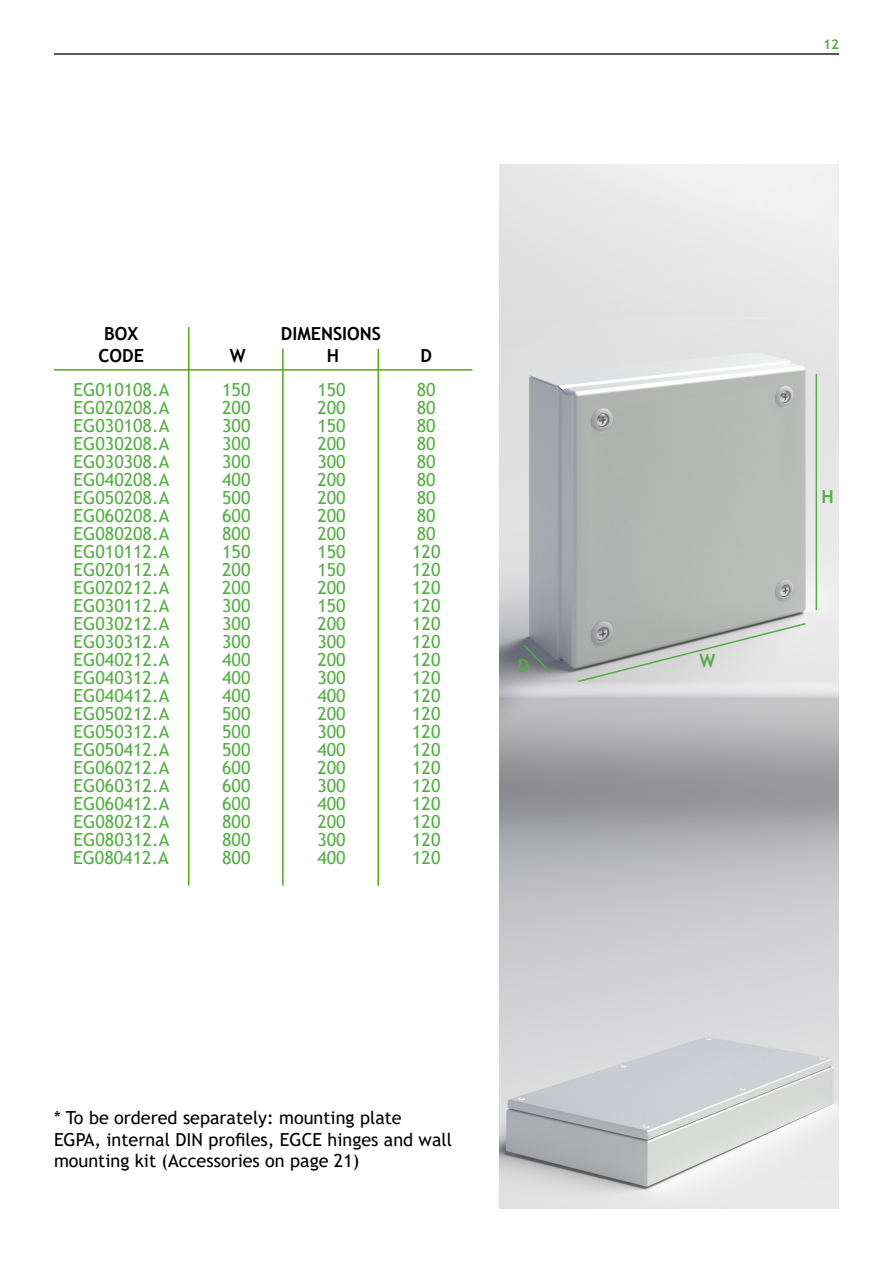
<style>
.page{position:relative;width:893px;height:1263px;background:#fff}
.page>*{position:absolute;margin:0;border:0;box-sizing:border-box;transform-origin:0 0}
.t1{font:18px "Trebuchet MS";color:#55ae46}
.t2{font:18px/21.6px "Trebuchet MS";color:#000}
.t3{font:700 18px "Trebuchet MS";color:#000}
.t4{font:700 18px "Trebuchet MS";color:#54ad46}
.t5{font:700 13.5px "Trebuchet MS";color:#56ad46}
</style>
<div class="page">
<img style="left:500px;top:164px;width:339px;height:1045px">
<hr style="left:188px;top:327px;width:1px;height:559px;background:#58a618">
<hr style="left:282px;top:349px;width:2px;height:537px;background:#58a618">
<hr style="left:377px;top:349px;width:2px;height:537px;background:#58a618">
<hr style="left:54px;top:369px;width:418px;height:2px;background:#58a618">
<hr style="left:54px;top:53px;width:785px;height:2px;background:#231f20">
<svg style="left:576px;top:622px;width:231px;height:61px"></svg>
<svg style="left:522px;top:643px;width:30px;height:32px"></svg>
<hr style="left:816px;top:374px;width:1px;height:236px;background:#54ad46">
<p class="t5" style="left:823px;top:35px;width:17px">12</p>
<p class="t3" style="left:104px;top:323px;width:36px">BOX</p>
<p class="t3" style="left:99px;top:344px;width:47px">CODE</p>
<p class="t1" style="left:74px;top:378px;width:97px">EG010108.A</p>
<p class="t1" style="left:74px;top:396px;width:97px">EG020208.A</p>
<p class="t1" style="left:74px;top:414px;width:97px">EG030108.A</p>
<p class="t1" style="left:74px;top:432px;width:97px">EG030208.A</p>
<p class="t1" style="left:74px;top:450px;width:97px">EG030308.A</p>
<p class="t1" style="left:74px;top:468px;width:97px">EG040208.A</p>
<p class="t1" style="left:74px;top:486px;width:97px">EG050208.A</p>
<p class="t1" style="left:74px;top:504px;width:97px">EG060208.A</p>
<p class="t1" style="left:74px;top:522px;width:97px">EG080208.A</p>
<p class="t1" style="left:74px;top:540px;width:97px">EG010112.A</p>
<p class="t1" style="left:74px;top:558px;width:97px">EG020112.A</p>
<p class="t1" style="left:74px;top:576px;width:97px">EG020212.A</p>
<p class="t1" style="left:74px;top:594px;width:97px">EG030112.A</p>
<p class="t1" style="left:74px;top:612px;width:97px">EG030212.A</p>
<p class="t1" style="left:74px;top:630px;width:97px">EG030312.A</p>
<p class="t1" style="left:74px;top:648px;width:97px">EG040212.A</p>
<p class="t1" style="left:74px;top:666px;width:97px">EG040312.A</p>
<p class="t1" style="left:74px;top:684px;width:97px">EG040412.A</p>
<p class="t1" style="left:74px;top:702px;width:97px">EG050212.A</p>
<p class="t1" style="left:74px;top:720px;width:97px">EG050312.A</p>
<p class="t1" style="left:74px;top:738px;width:97px">EG050412.A</p>
<p class="t1" style="left:74px;top:756px;width:97px">EG060212.A</p>
<p class="t1" style="left:74px;top:774px;width:97px">EG060312.A</p>
<p class="t1" style="left:74px;top:792px;width:97px">EG060412.A</p>
<p class="t1" style="left:74px;top:810px;width:97px">EG080212.A</p>
<p class="t1" style="left:74px;top:828px;width:97px">EG080312.A</p>
<p class="t1" style="left:73px;top:846px;width:97px">EG080412.A</p>
<p class="t3" style="left:281px;top:323px;width:102px">DIMENSIONS</p>
<p class="t3" style="left:230px;top:344px;width:17px">W</p>
<p class="t3" style="left:327px;top:344px;width:14px">H</p>
<p class="t3" style="left:421px;top:344px;width:13px">D</p>
<p class="t1" style="left:222px;top:378px;width:30px">150</p>
<p class="t1" style="left:222px;top:396px;width:30px">200</p>
<p class="t1" style="left:222px;top:414px;width:30px">300</p>
<p class="t1" style="left:222px;top:432px;width:30px">300</p>
<p class="t1" style="left:222px;top:450px;width:30px">300</p>
<p class="t1" style="left:222px;top:468px;width:30px">400</p>
<p class="t1" style="left:222px;top:486px;width:30px">500</p>
<p class="t1" style="left:222px;top:504px;width:30px">600</p>
<p class="t1" style="left:222px;top:522px;width:30px">800</p>
<p class="t1" style="left:222px;top:540px;width:30px">150</p>
<p class="t1" style="left:222px;top:558px;width:30px">200</p>
<p class="t1" style="left:222px;top:576px;width:30px">200</p>
<p class="t1" style="left:222px;top:594px;width:30px">300</p>
<p class="t1" style="left:222px;top:612px;width:30px">300</p>
<p class="t1" style="left:222px;top:630px;width:30px">300</p>
<p class="t1" style="left:222px;top:648px;width:30px">400</p>
<p class="t1" style="left:222px;top:666px;width:30px">400</p>
<p class="t1" style="left:222px;top:684px;width:30px">400</p>
<p class="t1" style="left:222px;top:702px;width:30px">500</p>
<p class="t1" style="left:222px;top:720px;width:30px">500</p>
<p class="t1" style="left:222px;top:738px;width:30px">500</p>
<p class="t1" style="left:222px;top:756px;width:30px">600</p>
<p class="t1" style="left:222px;top:774px;width:30px">600</p>
<p class="t1" style="left:222px;top:792px;width:30px">600</p>
<p class="t1" style="left:222px;top:810px;width:30px">800</p>
<p class="t1" style="left:222px;top:828px;width:30px">800</p>
<p class="t1" style="left:222px;top:846px;width:30px">800</p>
<p class="t1" style="left:317px;top:378px;width:30px">150</p>
<p class="t1" style="left:317px;top:396px;width:30px">200</p>
<p class="t1" style="left:317px;top:414px;width:30px">150</p>
<p class="t1" style="left:317px;top:432px;width:30px">200</p>
<p class="t1" style="left:317px;top:450px;width:30px">300</p>
<p class="t1" style="left:317px;top:468px;width:30px">200</p>
<p class="t1" style="left:317px;top:486px;width:30px">200</p>
<p class="t1" style="left:317px;top:504px;width:30px">200</p>
<p class="t1" style="left:317px;top:522px;width:30px">200</p>
<p class="t1" style="left:317px;top:540px;width:30px">150</p>
<p class="t1" style="left:317px;top:558px;width:30px">150</p>
<p class="t1" style="left:317px;top:576px;width:30px">200</p>
<p class="t1" style="left:317px;top:594px;width:30px">150</p>
<p class="t1" style="left:317px;top:612px;width:30px">200</p>
<p class="t1" style="left:317px;top:630px;width:30px">300</p>
<p class="t1" style="left:317px;top:648px;width:30px">200</p>
<p class="t1" style="left:317px;top:666px;width:30px">300</p>
<p class="t1" style="left:317px;top:684px;width:30px">400</p>
<p class="t1" style="left:317px;top:702px;width:30px">200</p>
<p class="t1" style="left:317px;top:720px;width:30px">300</p>
<p class="t1" style="left:317px;top:738px;width:30px">400</p>
<p class="t1" style="left:317px;top:756px;width:30px">200</p>
<p class="t1" style="left:317px;top:774px;width:30px">300</p>
<p class="t1" style="left:317px;top:792px;width:30px">400</p>
<p class="t1" style="left:317px;top:810px;width:30px">200</p>
<p class="t1" style="left:317px;top:828px;width:30px">300</p>
<p class="t1" style="left:317px;top:846px;width:30px">400</p>
<p class="t1" style="left:417px;top:378px;width:20px">80</p>
<p class="t1" style="left:417px;top:396px;width:20px">80</p>
<p class="t1" style="left:417px;top:414px;width:20px">80</p>
<p class="t1" style="left:417px;top:432px;width:20px">80</p>
<p class="t1" style="left:417px;top:450px;width:20px">80</p>
<p class="t1" style="left:417px;top:468px;width:20px">80</p>
<p class="t1" style="left:417px;top:486px;width:20px">80</p>
<p class="t1" style="left:417px;top:504px;width:20px">80</p>
<p class="t1" style="left:417px;top:522px;width:20px">80</p>
<p class="t1" style="left:412px;top:540px;width:30px">120</p>
<p class="t1" style="left:412px;top:558px;width:30px">120</p>
<p class="t1" style="left:412px;top:576px;width:30px">120</p>
<p class="t1" style="left:412px;top:594px;width:30px">120</p>
<p class="t1" style="left:412px;top:612px;width:30px">120</p>
<p class="t1" style="left:412px;top:630px;width:30px">120</p>
<p class="t1" style="left:412px;top:648px;width:30px">120</p>
<p class="t1" style="left:412px;top:666px;width:30px">120</p>
<p class="t1" style="left:412px;top:684px;width:30px">120</p>
<p class="t1" style="left:412px;top:702px;width:30px">120</p>
<p class="t1" style="left:412px;top:720px;width:30px">120</p>
<p class="t1" style="left:412px;top:738px;width:30px">120</p>
<p class="t1" style="left:412px;top:756px;width:30px">120</p>
<p class="t1" style="left:412px;top:774px;width:30px">120</p>
<p class="t1" style="left:412px;top:792px;width:30px">120</p>
<p class="t1" style="left:412px;top:810px;width:30px">120</p>
<p class="t1" style="left:412px;top:828px;width:30px">120</p>
<p class="t1" style="left:412px;top:846px;width:30px">120</p>
<p class="t4" style="left:518px;top:654px;width:13px">D</p>
<p class="t4" style="left:699px;top:649px;width:17px">W</p>
<p class="t2" style="left:54px;top:1107px;width:400px">* To be ordered separately: mounting plate<br>EGPA, internal DIN profiles, EGCE hinges and wall mounting kit (Accessories on page 21)</p>
<p class="t4" style="left:821px;top:485px;width:14px">H</p>
</div>
